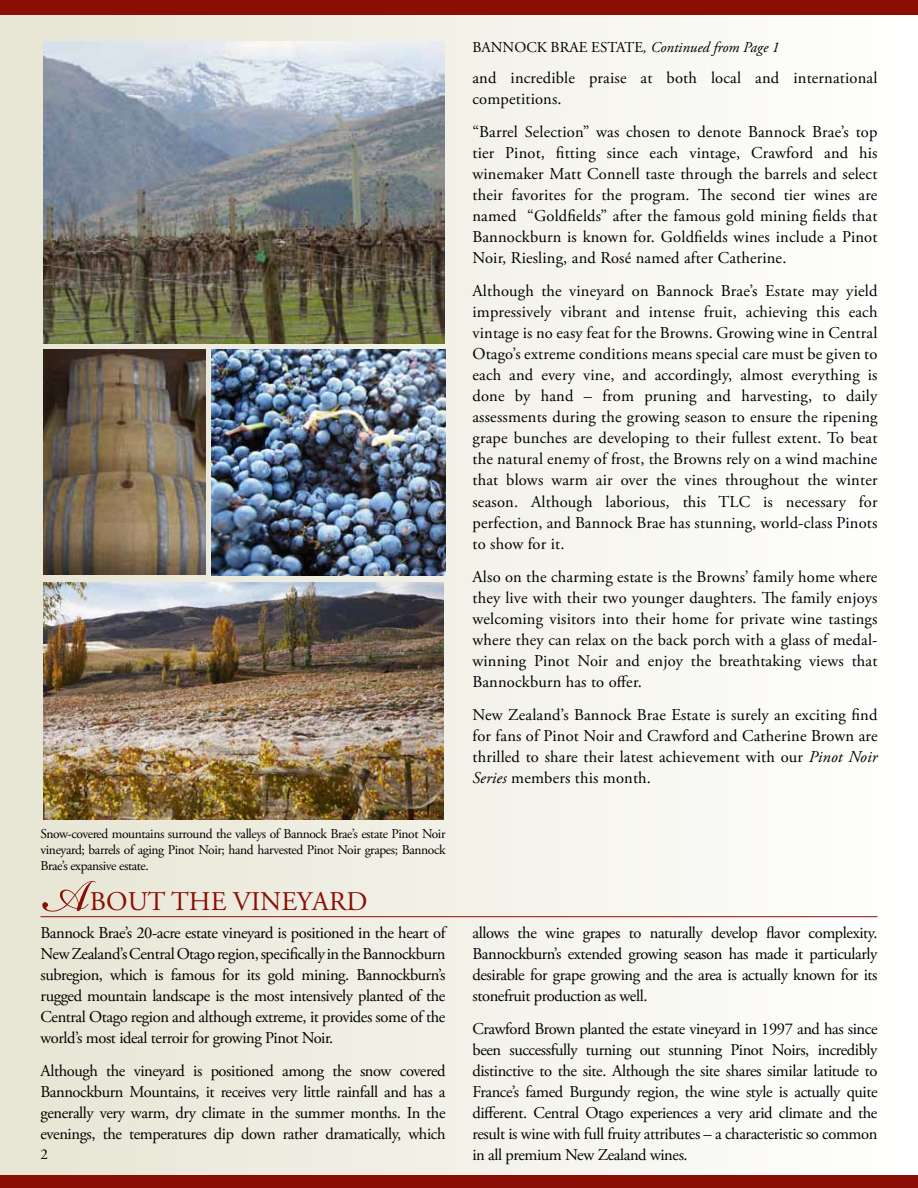
<style>
.page{position:relative;width:918px;height:1188px;background:#fff}
.page>*{position:absolute;margin:0;border:0;box-sizing:border-box;transform-origin:0 0}
.t1{font:italic 69px "Bickham Script Pro";color:#8b0e04}
.t2{font:27px "Adobe Garamond Pro";color:#8b0e04}
.t3{font:16.5px/21px "Adobe Garamond Pro";letter-spacing:.01em;color:#000;text-align:justify}
.t4{font:16.5px "Adobe Garamond Pro";letter-spacing:-.025em;color:#000}
.t5{font:italic 15px "Adobe Garamond Pro";color:#000}
.t6{font:15px "Adobe Garamond Pro";color:#000}
.t7{font:13.5px/16.2px "Adobe Garamond Pro";letter-spacing:-.03em;color:#000;text-align:justify}
.s1{font-style:normal}
.s2{font-style:italic}
</style>
<div class="page">
<div style="left:0;top:2px;width:918px;height:1177px;background:linear-gradient(to right,#e6e3d2,#fffffe)"></div>
<div style="left:0;top:1175px;width:918px;height:13px;background:#8b0e04"></div>
<div style="left:0;top:0;width:918px;height:14px;background:#8b0e04"></div>
<hr style="left:40px;top:916px;width:838px;height:1px;background:#8b0e04">
<img style="left:43px;top:41px;width:402px;height:302px">
<img style="left:43px;top:350px;width:162px;height:225px">
<img style="left:212px;top:350px;width:233px;height:226px">
<img style="left:43px;top:583px;width:401px;height:236px">
<p class="t5" style="left:472px;top:39px;width:308px"><span class="s1">BANNOCK BRAE ESTATE</span>, Continued from Page 1</p>
<p class="t7" style="left:40px;top:826px;width:407px">Snow-covered mountains surround the valleys of Bannock Brae’s estate Pinot Noir vineyard; barrels of aging Pinot Noir; hand harvested Pinot Noir grapes; Bannock Brae’s expansive estate.</p>
<h1 class="t1" style="left:42px;top:846px;width:99px">A</h1>
<h2 class="t2" style="left:90px;top:886px;width:279px">BOUT THE VINEYARD</h2>
<p class="t3" style="left:40px;top:923px;width:407px">Bannock Brae’s 20-acre estate vineyard is positioned in the heart of New Zealand’s Central Otago region, specifically in the Bannockburn subregion, which is famous for its gold mining. Bannockburn’s rugged mountain landscape is the most intensively planted of the Central Otago region and although extreme, it provides some of the world’s most ideal terroir for growing Pinot Noir.</p>
<p class="t3" style="left:40px;top:1061px;width:407px">Although the vineyard is positioned among the snow covered Bannockburn Mountains, it receives very little rainfall and has a generally very warm, dry climate in the summer months. In the evenings, the temperatures dip down rather dramatically, which</p>
<p class="t3" style="left:472px;top:68px;width:406px">and incredible praise at both local and international competitions.</p>
<p class="t3" style="left:472px;top:122px;width:407px">“Barrel Selection” was chosen to denote Bannock Brae’s top tier Pinot, fitting since each vintage, Crawford and his winemaker Matt Connell taste through the barrels and select their favorites for the program. The second tier wines are named “Goldfields” after the famous gold mining fields that Bannockburn is known for. Goldfields wines include a Pinot Noir, Riesling, and Rosé named after Catherine.</p>
<p class="t3" style="left:472px;top:281px;width:407px">Although the vineyard on Bannock Brae’s Estate may yield impressively vibrant and intense fruit, achieving this each vintage is no easy feat for the Browns. Growing wine in Central Otago’s extreme conditions means special care must be given to each and every vine, and accordingly, almost everything is done by hand – from pruning and harvesting, to daily assessments during the growing season to ensure the ripening grape bunches are developing to their fullest extent. To beat the natural enemy of frost, the Browns rely on a wind machine that blows warm air over the vines throughout the winter season. Although laborious, this TLC is necessary for perfection, and Bannock Brae has stunning, world-class Pinots to show for it.</p>
<p class="t3" style="left:472px;top:566px;width:407px">Also on the charming estate is the Browns’ family home where they live with their two younger daughters. The family enjoys welcoming visitors into their home for private wine tastings where they can relax on the back porch with a glass of medal&shy;winning Pinot Noir and enjoy the breathtaking views that Bannockburn has to offer.</p>
<p class="t3" style="left:472px;top:704px;width:407px">New Zealand’s Bannock Brae Estate is surely an exciting find for fans of Pinot Noir and Crawford and Catherine Brown are thrilled to share their latest achievement with our <span class="s2">Pinot Noir Series</span> members this month.</p>
<p class="t3" style="left:472px;top:923px;width:407px">allows the wine grapes to naturally develop flavor complexity.<br>Bannockburn’s extended growing season has made it particularly desirable for grape growing and the area is actually known for its stonefruit production as well.</p>
<p class="t3" style="left:472px;top:1019px;width:407px">Crawford Brown planted the estate vineyard in 1997 and has since been successfully turning out stunning Pinot Noirs, incredibly distinctive to the site. Although the site shares similar latitude to France’s famed Burgundy region, the wine style is actually quite different. Central Otago experiences a very arid climate and the result is wine with full fruity attributes – a characteristic so common</p>
<p class="t6" style="left:40px;top:1146px;width:9px">2</p>
<p class="t4" style="left:472px;top:1145px;width:217px">in all premium New Zealand wines.</p>
</div>
